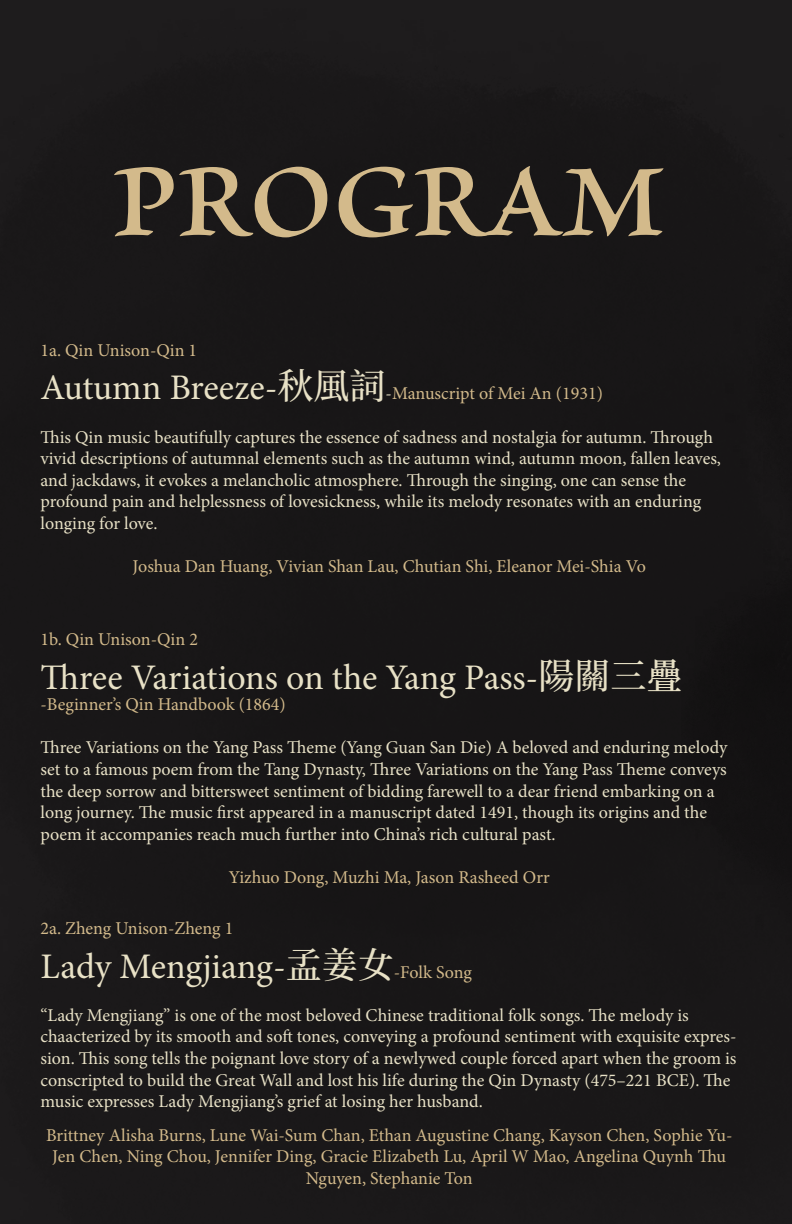
<style>
.page{position:relative;width:792px;height:1224px;background:#191718}
.page>*{position:absolute;margin:0;border:0;box-sizing:border-box;transform-origin:0 0}
.t1{font:600 108px "Brioso Pro";letter-spacing:.005em;color:#d3ba8b}
.song_intro_titles{font:36px "Minion Pro";letter-spacing:-.005em;color:#e8e1c6}
.song_intro_titles-2{font:18px/21.6px "Minion Pro";letter-spacing:-.005em;color:#e8e1c6}
.song_intro_titles-3{font:18px/21.6px "Minion Pro";color:#d3ba8b;text-align:center}
.s1{font-size:36px;color:#e8e1c6}
.s2{font-family:"Source Han Serif TW";font-weight:500;font-size:36px;color:#e8e1c6}
.s3{color:#e8e1c6}
.s4{font-family:"Source Han Serif TC";font-weight:500}
.s5{font-family:"Source Han Serif TW";font-weight:500}
.s6{font-size:18px;color:#d3ba8b}
</style>
<div class="page">
<div style="left:681px;top:0;width:111px;height:1088px;background:#181617"></div>
<p class="t1" style="left:114px;top:144px;width:553px">PROGRAM</p>
<p class="song_intro_titles-3" style="left:40px;top:340px;width:158px">1a. Qin Unison-Qin 1</p>
<p class="song_intro_titles-3" style="left:40px;top:383px;width:564px"><span class="s1">Autumn Breeze-</span><span class="s2">秋風詞</span><span class="s3">-</span>Manuscript of Mei An (1931)</p>
<p class="song_intro_titles-2" style="left:40px;top:426px;width:682px">This Qin music beautifully captures the essence of sadness and nostalgia for autumn. Through vivid descriptions of autumnal elements such as the autumn wind, autumn moon, fallen leaves, and jackdaws, it evokes a melancholic atmosphere. Through the singing, one can sense the profound pain and helplessness of lovesickness, while its melody resonates with an enduring longing for love.</p>
<p class="song_intro_titles-3" style="left:133px;top:556px;width:515px">Joshua Dan Huang, Vivian Shan Lau, Chutian Shi, Eleanor Mei-Shia Vo</p>
<p class="song_intro_titles-3" style="left:40px;top:629px;width:159px">1b. Qin Unison-Qin 2</p>
<p class="song_intro_titles" style="left:40px;top:653px;width:643px">Three Variations on the Yang Pass-<span class="s4">陽關三疊</span></p>
<p class="song_intro_titles-3" style="left:40px;top:694px;width:247px">-Beginner’s Qin Handbook (1864)</p>
<p class="song_intro_titles-2" style="left:40px;top:737px;width:688px">Three Variations on the Yang Pass Theme (Yang Guan San Die) A beloved and enduring melody set to a famous poem from the Tang Dynasty, Three Variations on the Yang Pass Theme conveys the deep sorrow and bittersweet sentiment of bidding farewell to a dear friend embarking on a long journey. The music first appeared in a manuscript dated 1491, though its origins and the poem it accompanies reach much further into China’s rich cultural past.</p>
<p class="song_intro_titles-3" style="left:229px;top:866px;width:323px">Yizhuo Dong, Muzhi Ma, Jason Rasheed Orr</p>
<p class="song_intro_titles-3" style="left:40px;top:918px;width:194px">2a. Zheng Unison-Zheng 1</p>
<p class="song_intro_titles" style="left:40px;top:942px;width:433px">Lady Mengjiang-<span class="s5">孟姜女</span><span class="s6">-Folk Song</span></p>
<p class="song_intro_titles-2" style="left:40px;top:1004px;width:698px">“Lady Mengjiang” is one of the most beloved Chinese traditional folk songs. The melody is chaacterized by its smooth and soft tones, conveying a profound sentiment with exquisite expres&shy;sion. This song tells the poignant love story of a newlywed couple forced apart when the groom is conscripted to build the Great Wall and lost his life during the Qin Dynasty (475–221 BCE). The</p>
<p class="song_intro_titles-2" style="left:40px;top:1091px;width:444px">music expresses Lady Mengjiang’s grief at losing her husband.</p>
<p class="song_intro_titles-3" style="left:46px;top:1124px;width:688px">Brittney Alisha Burns, Lune Wai-Sum Chan, Ethan Augustine Chang, Kayson Chen, Sophie Yu-<br>Jen Chen, Ning Chou, Jennifer Ding, Gracie Elizabeth Lu, April W Mao, Angelina Quynh Thu<br>Nguyen, Stephanie Ton</p>
</div>
